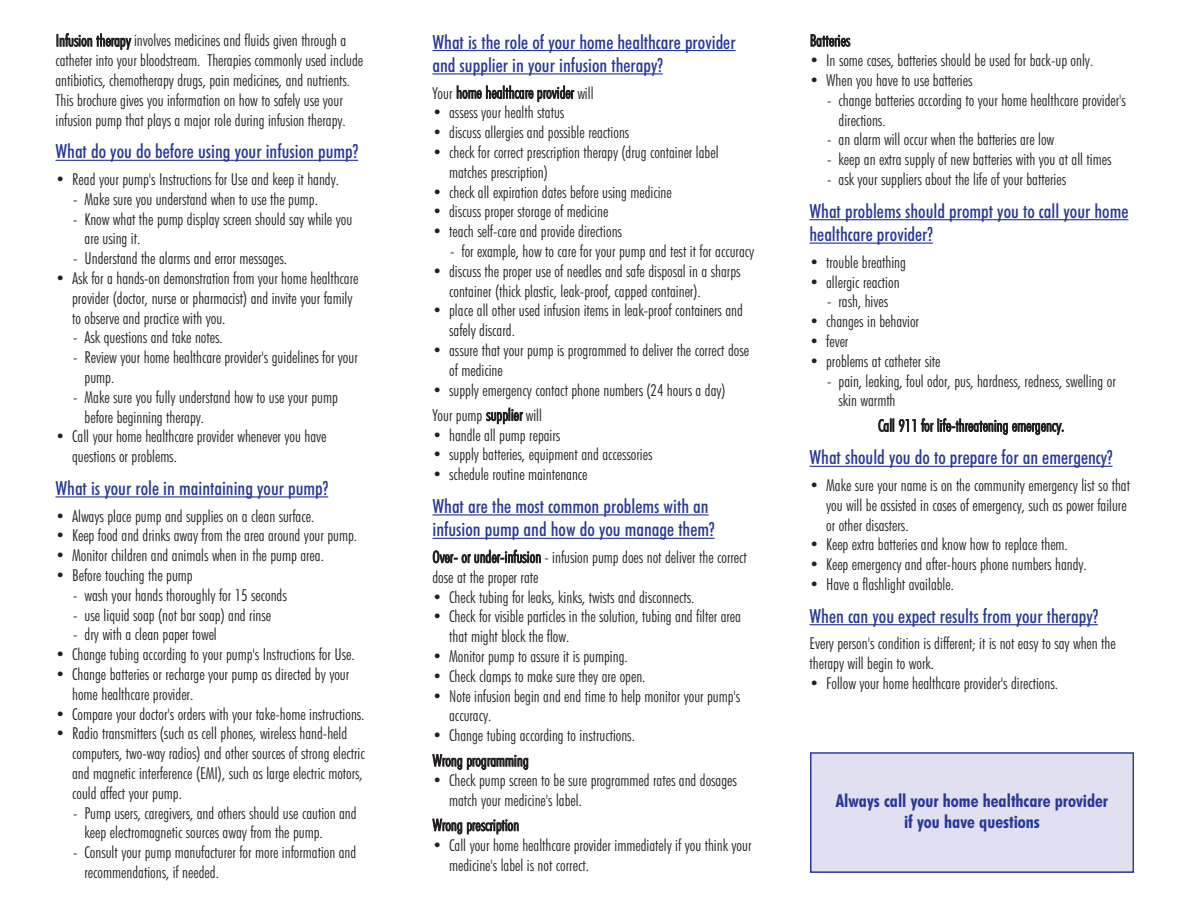
<style>
.page{position:relative;width:1188px;height:918px;background:#fff}
.page>*{position:absolute;margin:0;border:0;box-sizing:border-box;transform-origin:0 0}
.t1{font:500 condensed 19.5px/23.4px "Futura BT";color:#283896}
.t2{font:700 condensed 18px/21.6px "Futura BT";color:#283896;text-align:center}
.t3{font:300 condensed 16.5px/19.8px "Futura BT";color:#231f20}
</style>
<div class="page">
<hr style="left:56px;top:160px;width:302px;height:1px;background:#283896">
<hr style="left:56px;top:496px;width:272px;height:2px;background:#283896">
<hr style="left:433px;top:50px;width:303px;height:1px;background:#283896">
<hr style="left:433px;top:73px;width:230px;height:2px;background:#283896">
<hr style="left:433px;top:514px;width:276px;height:2px;background:#283896">
<hr style="left:433px;top:538px;width:281px;height:1px;background:#283896">
<hr style="left:809px;top:219px;width:319px;height:1px;background:#283896">
<hr style="left:809px;top:243px;width:124px;height:1px;background:#283896">
<hr style="left:809px;top:466px;width:304px;height:1px;background:#283896">
<hr style="left:809px;top:624px;width:289px;height:1px;background:#283896">
<div style="left:812px;top:754px;width:320px;height:117px;background:#e0e0f0"></div>
<div style="left:810px;top:752px;width:324px;height:121px;border:2px solid #283896"></div>
<p class="t3" style="left:55px;top:32px;width:309px">Infusion therapy involves medicines and fluids given through a catheter into your bloodstream. Therapies commonly used include antibiotics, chemotherapy drugs, pain medicines, and nutrients.<br>This brochure gives you information on how to safely use your infusion pump that plays a major role during infusion therapy.</p>
<p class="t1" style="left:56px;top:141px;width:304px">What do you do before using your infusion pump?</p>
<p class="t3" style="left:56px;top:170px;width:285px">• Read your pump's Instructions for Use and keep it handy.</p>
<p class="t3" style="left:73px;top:190px;width:246px">- Make sure you understand when to use the pump.</p>
<p class="t3" style="left:85px;top:210px;width:269px;text-indent:-11px">- Know what the pump display screen should say while you are using it.</p>
<p class="t3" style="left:73px;top:250px;width:215px">- Understand the alarms and error messages.</p>
<p class="t3" style="left:72px;top:269px;width:288px;text-indent:-17px">• Ask for a hands-on demonstration from your home healthcare provider (doctor, nurse or pharmacist) and invite your family to observe and practice with you.</p>
<p class="t3" style="left:73px;top:329px;width:151px">- Ask questions and take notes.</p>
<p class="t3" style="left:85px;top:349px;width:275px;text-indent:-11px">- Review your home healthcare provider's guidelines for your pump.</p>
<p class="t3" style="left:85px;top:388px;width:255px;text-indent:-11px">- Make sure you fully understand how to use your pump before beginning therapy.</p>
<p class="t3" style="left:72px;top:428px;width:256px;text-indent:-17px">• Call your home healthcare provider whenever you have questions or problems.</p>
<p class="t1" style="left:56px;top:478px;width:274px">What is your role in maintaining your pump?</p>
<p class="t3" style="left:56px;top:507px;width:260px">• Always place pump and supplies on a clean surface.</p>
<p class="t3" style="left:56px;top:527px;width:303px">• Keep food and drinks away from the area around your pump.</p>
<p class="t3" style="left:56px;top:547px;width:270px">• Monitor children and animals when in the pump area.</p>
<p class="t3" style="left:56px;top:566px;width:139px">• Before touching the pump</p>
<p class="t3" style="left:73px;top:586px;width:215px">- wash your hands thoroughly for 15 seconds</p>
<p class="t3" style="left:73px;top:606px;width:200px">- use liquid soap (not bar soap) and rinse</p>
<p class="t3" style="left:73px;top:626px;width:145px">- dry with a clean paper towel</p>
<p class="t3" style="left:56px;top:646px;width:301px">• Change tubing according to your pump's Instructions for Use.</p>
<p class="t3" style="left:72px;top:665px;width:279px;text-indent:-17px">• Change batteries or recharge your pump as directed by your home healthcare provider.</p>
<p class="t3" style="left:56px;top:705px;width:310px">• Compare your doctor's orders with your take-home instructions.</p>
<p class="t3" style="left:72px;top:725px;width:294px;text-indent:-17px">• Radio transmitters (such as cell phones, wireless hand-held computers, two-way radios) and other sources of strong electric and magnetic interference (EMI), such as large electric motors, could affect your pump.</p>
<p class="t3" style="left:85px;top:804px;width:274px;text-indent:-11px">- Pump users, caregivers, and others should use caution and keep electromagnetic sources away from the pump.</p>
<p class="t3" style="left:85px;top:844px;width:273px;text-indent:-11px">- Consult your pump manufacturer for more information and recommendations, if needed.</p>
<p class="t1" style="left:433px;top:31px;width:305px">What is the role of your home healthcare provider and supplier in your infusion therapy?</p>
<p class="t3" style="left:433px;top:84px;width:163px">Your home healthcare provider will</p>
<p class="t3" style="left:432px;top:104px;width:133px">• assess your health status</p>
<p class="t3" style="left:433px;top:124px;width:198px">• discuss allergies and possible reactions</p>
<p class="t3" style="left:449px;top:143px;width:271px;text-indent:-17px">• check for correct prescription therapy (drug container label matches prescription)</p>
<p class="t3" style="left:433px;top:183px;width:241px">• check all expiration dates before using medicine</p>
<p class="t3" style="left:433px;top:203px;width:177px">• discuss proper storage of medicine</p>
<p class="t3" style="left:433px;top:223px;width:191px">• teach self-care and provide directions</p>
<p class="t3" style="left:450px;top:242px;width:306px">- for example, how to care for your pump and test it for accuracy</p>
<p class="t3" style="left:449px;top:262px;width:293px;text-indent:-17px">• discuss the proper use of needles and safe disposal in a sharps container (thick plastic, leak-proof, capped container).</p>
<p class="t3" style="left:449px;top:302px;width:295px;text-indent:-17px">• place all other used infusion items in leak-proof containers and safely discard.</p>
<p class="t3" style="left:449px;top:341px;width:301px;text-indent:-17px">• assure that your pump is programmed to deliver the correct dose of medicine</p>
<p class="t3" style="left:433px;top:378px;width:295px;line-height:25.2px">• supply emergency contact phone numbers (24 hours a day)<br>Your pump supplier will</p>
<p class="t3" style="left:433px;top:426px;width:129px">• handle all pump repairs</p>
<p class="t3" style="left:433px;top:446px;width:221px">• supply batteries, equipment and accessories</p>
<p class="t3" style="left:433px;top:466px;width:157px">• schedule routine maintenance</p>
<p class="t1" style="left:433px;top:496px;width:283px">What are the most common problems with an infusion pump and how do you manage them?</p>
<p class="t3" style="left:432px;top:548px;width:316px">Over- or under-infusion - infusion pump does not deliver the correct dose at the proper rate</p>
<p class="t3" style="left:432px;top:588px;width:263px">• Check tubing for leaks, kinks, twists and disconnects.</p>
<p class="t3" style="left:449px;top:608px;width:293px;text-indent:-17px">• Check for visible particles in the solution, tubing and filter area that might block the flow.</p>
<p class="t3" style="left:433px;top:647px;width:197px">• Monitor pump to assure it is pumping.</p>
<p class="t3" style="left:433px;top:667px;width:215px">• Check clamps to make sure they are open.</p>
<p class="t3" style="left:449px;top:687px;width:293px;text-indent:-17px">• Note infusion begin and end time to help monitor your pump's accuracy.</p>
<p class="t3" style="left:433px;top:724px;width:204px;line-height:25px">• Change tubing according to instructions.<br>Wrong programming</p>
<p class="t3" style="left:449px;top:772px;width:289px;text-indent:-17px">• Check pump screen to be sure programmed rates and dosages match your medicine's label.</p>
<p class="t3" style="left:433px;top:816px;width:88px">Wrong prescription</p>
<p class="t3" style="left:449px;top:836px;width:304px;text-indent:-17px">• Call your home healthcare provider immediately if you think your medicine's label is not correct.</p>
<p class="t3" style="left:810px;top:32px;width:42px">Batteries</p>
<p class="t3" style="left:809px;top:52px;width:285px">• In some cases, batteries should be used for back-up only.</p>
<p class="t3" style="left:809px;top:71px;width:165px">• When you have to use batteries</p>
<p class="t3" style="left:839px;top:91px;width:289px;text-indent:-11px">- change batteries according to your home healthcare provider's directions.</p>
<p class="t3" style="left:827px;top:131px;width:229px">- an alarm will occur when the batteries are low</p>
<p class="t3" style="left:827px;top:151px;width:286px">- keep an extra supply of new batteries with you at all times</p>
<p class="t3" style="left:827px;top:170px;width:240px">- ask your suppliers about the life of your batteries</p>
<p class="t1" style="left:809px;top:201px;width:321px">What problems should prompt you to call your home healthcare provider?</p>
<p class="t3" style="left:809px;top:253px;width:98px">• trouble breathing</p>
<p class="t3" style="left:809px;top:273px;width:92px">• allergic reaction</p>
<p class="t3" style="left:827px;top:293px;width:63px">- rash, hives</p>
<p class="t3" style="left:809px;top:313px;width:111px">• changes in behavior</p>
<p class="t3" style="left:809px;top:332px;width:40px">• fever</p>
<p class="t3" style="left:809px;top:352px;width:133px">• problems at catheter site</p>
<p class="t3" style="left:839px;top:372px;width:279px;text-indent:-11px">- pain, leaking, foul odor, pus, hardness, redness, swelling or skin warmth</p>
<p class="t3" style="left:878px;top:417px;width:188px">Call 911 for life-threatening emergency.</p>
<p class="t1" style="left:809px;top:447px;width:305px">What should you do to prepare for an emergency?</p>
<p class="t3" style="left:826px;top:476px;width:305px;text-indent:-17px">• Make sure your name is on the community emergency list so that you will be assisted in cases of emergency, such as power failure or other disasters.</p>
<p class="t3" style="left:809px;top:536px;width:260px">• Keep extra batteries and know how to replace them.</p>
<p class="t3" style="left:809px;top:556px;width:279px">• Keep emergency and after-hours phone numbers handy.</p>
<p class="t3" style="left:809px;top:575px;width:146px">• Have a flashlight available.</p>
<p class="t1" style="left:809px;top:606px;width:290px">When can you expect results from your therapy?</p>
<p class="t3" style="left:809px;top:635px;width:308px">Every person's condition is different; it is not easy to say when the therapy will begin to work.</p>
<p class="t3" style="left:809px;top:674px;width:250px">• Follow your home healthcare provider's directions.</p>
<p class="t2" style="left:836px;top:791px;width:274px">Always call your home healthcare provider if you have questions</p>
</div>
